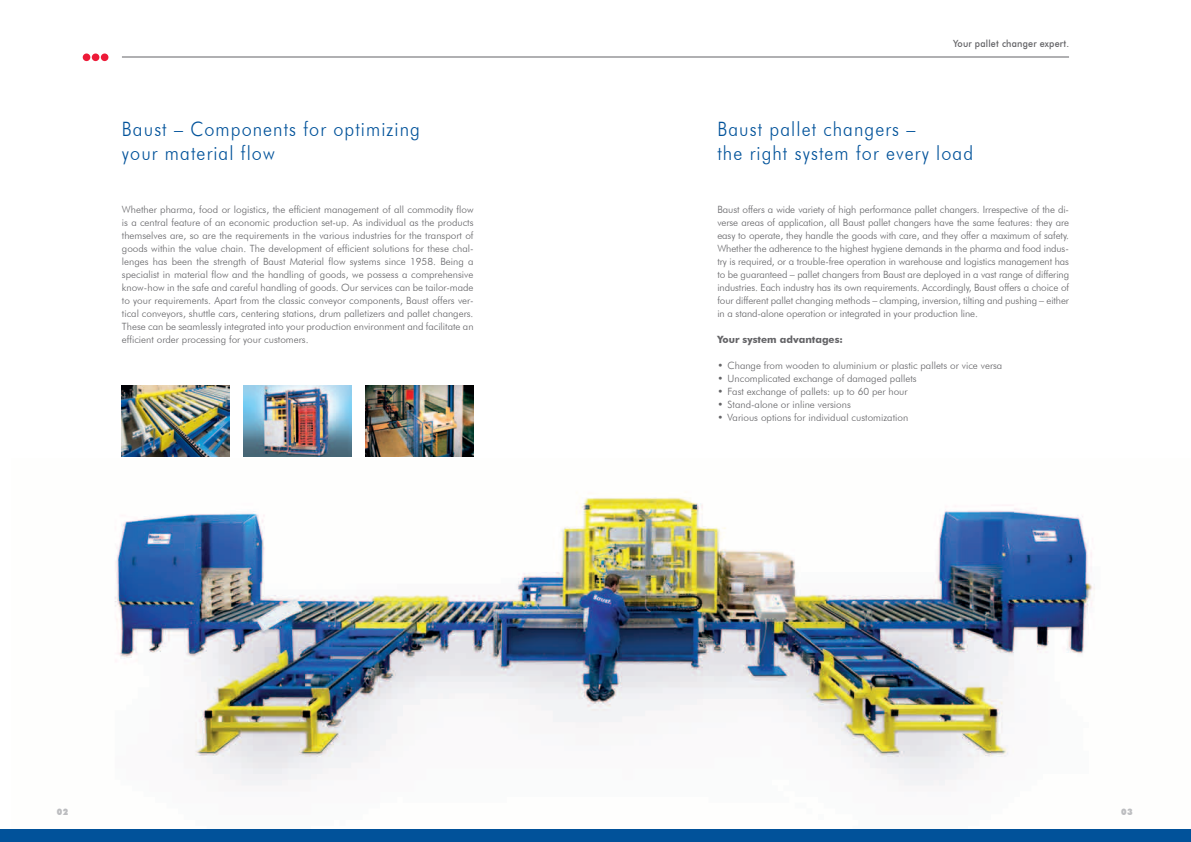
<style>
.page{position:relative;width:1191px;height:842px;background:#fff}
.page>*{position:absolute;margin:0;border:0;box-sizing:border-box;transform-origin:0 0}
.t1{font:300 19.8px/24px "Futura BT";letter-spacing:.06em;color:#01529a;scale:.91 1}
.t2{font:300 10px/13px "Futura BT";color:#636366;text-align:justify}
.t3{font:700 10px "Futura BT";color:#636366}
.t4{font:500 9.9px "Futura BT";letter-spacing:.02em;color:#636366;scale:.91 1}
.t5{font:900 8.9px "Futura BT";color:#bcbdc0;scale:.91 1}
</style>
<div class="page">
<img style="left:115px;top:497px;width:980px;height:289px">
<img style="left:122px;top:386px;width:108px;height:70px">
<hr style="left:122px;top:57px;width:947px;height:1px;background:#636366">
<div style="left:83px;top:53px;width:7px;height:8px;background:#ed1a38;border-radius:50%"></div>
<div style="left:92px;top:53px;width:7px;height:8px;background:#ed1a38;border-radius:50%"></div>
<div style="left:101px;top:53px;width:7px;height:8px;background:#ed1a38;border-radius:50%"></div>
<div style="left:0;top:829px;width:1191px;height:13px;background:#01529a"></div>
<img style="left:244px;top:386px;width:107px;height:70px">
<img style="left:366px;top:386px;width:107px;height:70px">
<h1 class="t1" style="left:122px;top:116px;width:329px">Baust – Components for optimizing your material flow</h1>
<p class="t2" style="left:122px;top:203px;width:353px">Whether pharma, food or logistics, the efficient management of all commodity flow is a central feature of an economic production set-up. As individual as the products themselves are, so are the requirements in the various industries for the transport of goods within the value chain. The development of efficient solutions for these chal&shy;lenges has been the strength of Baust Material flow systems since 1958. Being a specialist in material flow and the handling of goods, we possess a comprehensive know-how in the safe and careful handling of goods. Our services can be tailor-made to your requirements. Apart from the classic conveyor components, Baust offers ver&shy;tical conveyors, shuttle cars, centering stations, drum palletizers and pallet changers.<br>These can be seamlessly integrated into your production environment and facilitate an efficient order processing for your customers.</p>
<p class="t4" style="left:953px;top:38px;width:129px">Your pallet changer expert.</p>
<h1 class="t1" style="left:717px;top:116px;width:282px">Baust pallet changers –<br>the right system for every load</h1>
<p class="t2" style="left:717px;top:203px;width:353px">Baust offers a wide variety of high performance pallet changers. Irrespective of the di&shy;verse areas of application, all Baust pallet changers have the same features: they are easy to operate, they handle the goods with care, and they offer a maximum of safety.<br>Whether the adherence to the highest hygiene demands in the pharma and food indus&shy;try is required, or a trouble-free operation in warehouse and logistics management has to be guaranteed – pallet changers from Baust are deployed in a vast range of differing industries. Each industry has its own requirements. Accordingly, Baust offers a choice of four different pallet changing methods – clamping, inversion, tilting and pushing – either in a stand-alone operation or integrated in your production line.</p>
<p class="t3" style="left:717px;top:333px;width:127px">Your system advantages:</p>
<p class="t2" style="left:717px;top:359px;width:286px">• Change from wooden to aluminium or plastic pallets or vice versa</p>
<p class="t2" style="left:717px;top:372px;width:201px">• Uncomplicated exchange of damaged pallets</p>
<p class="t2" style="left:717px;top:385px;width:192px">• Fast exchange of pallets: up to 60 per hour</p>
<p class="t2" style="left:717px;top:398px;width:135px">• Stand-alone or inline versions</p>
<p class="t2" style="left:717px;top:411px;width:192px">• Various options for individual customization</p>
<p class="t5" style="left:57px;top:806px;width:14px">02</p>
<p class="t5" style="left:1121px;top:806px;width:14px">03</p>
</div>
